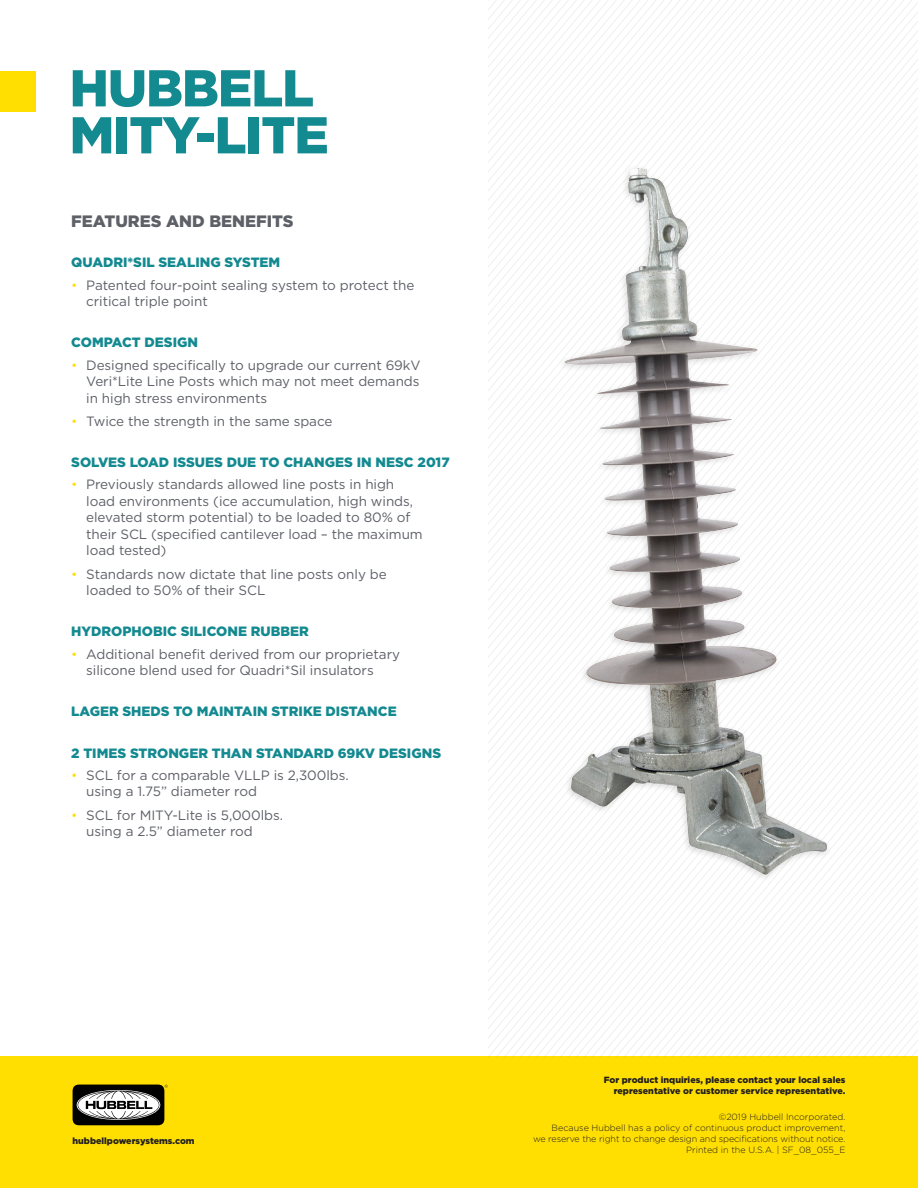
<style>
.page{position:relative;width:918px;height:1188px;background:#fff}
.page>*{position:absolute;margin:0;border:0;box-sizing:border-box;transform-origin:0 0}
.t1{font:900 51.75px/47px "Gotham";letter-spacing:-.02em;color:#138990}
.t2{font:900 16.5px "Gotham";color:#5d6067}
.t3{font:13.5px/16.5px "Gotham";letter-spacing:-.005em;color:#5d6067}
.t4{font:900 13.5px "Gotham";color:#138990}
.t5{font:300 9px/10.8px "Gotham";color:#231f20;text-align:right}
.t6{font:900 9px/10.8px "Gotham";color:#231f20;text-align:right}
.s1{font-weight:300;color:#ffdf01}
</style>
<div class="page">
<div style="left:0;top:1056px;width:918px;height:132px;background:#ffdf01"></div>
<div style="left:73px;top:1085px;width:91px;height:40px;background:#000;border-radius:7px"></div>
<svg style="left:77px;top:1090px;width:83px;height:30px"></svg>
<svg style="left:78px;top:1091px;width:81px;height:28px"></svg>
<div style="left:0;top:71px;width:36px;height:40px;background:#ffdf01"></div>
<svg style="left:488px;top:0;width:430px;height:1056px"></svg>
<div style="left:557px;top:165px;width:275px;height:717px;background:#231f20;opacity:.15"></div>
<img style="left:564px;top:168px;width:90px;height:604px">
<p class="t1" style="left:70px;top:63px;width:261px">HUBBELL<br>MITY-LITE</p>
<p class="t2" style="left:71px;top:212px;width:224px">FEATURES AND BENEFITS</p>
<p class="t4" style="left:71px;top:255px;width:211px">QUADRI*SIL SEALING SYSTEM</p>
<p class="t3" style="left:86px;top:276px;width:330px;text-indent:-15px"><span class="s1">•</span> Patented four-point sealing system to protect the critical triple point</p>
<p class="t4" style="left:71px;top:335px;width:128px">COMPACT DESIGN</p>
<p class="t3" style="left:86px;top:356px;width:336px;text-align:justify;text-indent:-15px"><span class="s1">•</span> Designed specifically to upgrade our current 69kV Veri*Lite Line Posts which may not meet demands in high stress environments</p>
<p class="t3" style="left:71px;top:413px;width:263px"><span class="s1">•</span> Twice the strength in the same space</p>
<p class="t4" style="left:71px;top:455px;width:380px">SOLVES LOAD ISSUES DUE TO CHANGES IN NESC 2017</p>
<p class="t3" style="left:86px;top:476px;width:338px;text-indent:-15px"><span class="s1">•</span> Previously standards allowed line posts in high load environments (ice accumulation, high winds, elevated storm potential) to be loaded to 80% of their SCL (specified cantilever load – the maximum load tested)</p>
<p class="t3" style="left:86px;top:565px;width:302px;text-indent:-15px"><span class="s1">•</span> Standards now dictate that line posts only be loaded to 50% of their SCL</p>
<p class="t4" style="left:71px;top:624px;width:239px">HYDROPHOBIC SILICONE RUBBER</p>
<p class="t3" style="left:86px;top:645px;width:315px;text-indent:-15px"><span class="s1">•</span> Additional benefit derived from our proprietary silicone blend used for Quadri*Sil insulators</p>
<p class="t4" style="left:71px;top:704px;width:327px">LAGER SHEDS TO MAINTAIN STRIKE DISTANCE</p>
<p class="t4" style="left:71px;top:745px;width:371px">2 TIMES STRONGER THAN STANDARD 69KV DESIGNS</p>
<p class="t3" style="left:86px;top:767px;width:264px;text-indent:-15px"><span class="s1">•</span> SCL for a comparable VLLP is 2,300lbs. using a 1.75” diameter rod</p>
<p class="t3" style="left:86px;top:806px;width:198px;text-indent:-15px"><span class="s1">•</span> SCL for MITY-Lite is 5,000lbs. using a 2.5” diameter rod</p>
<p class="t6" style="left:73px;top:1135px;width:124px">hubbellpowersystems.com</p>
<p class="t6" style="left:604px;top:1074px;width:243px">For product inquiries, please contact your local sales representative or customer service representative.</p>
<p class="t5" style="left:533px;top:1112px;width:314px">©2019 Hubbell Incorporated.<br>Because Hubbell has a policy of continuous product improvement,<br>we reserve the right to change design and specifications without notice.<br>Printed in the U.S.A. | SF_08_055_E</p>
</div>
